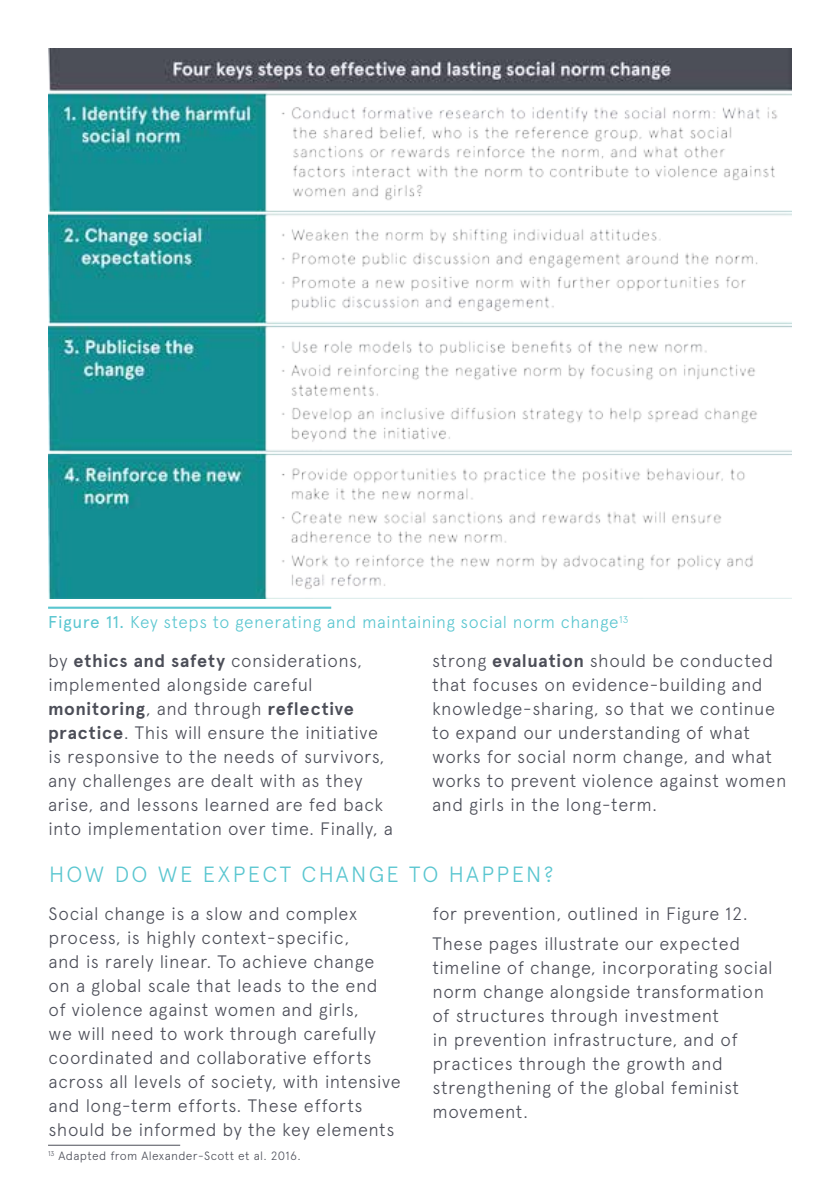
<style>
.page{position:relative;width:840px;height:1191px;background:#fff}
.page>*{position:absolute;margin:0;border:0;box-sizing:border-box;transform-origin:0 0}
.t1{font:300 22px "Apercu";letter-spacing:.105em;color:#5ac6d0}
.t2{font:300 18px/24px "Apercu";letter-spacing:.025em;color:#4c4e58}
.t3{font:300 17.2px "Apercu";letter-spacing:.025em;color:#5ac6d0}
.t4{font:300 12px "Apercu";letter-spacing:.03em;color:#4c4e58}
.s1{font-weight:400}
.s2{font-weight:700}
</style>
<div class="page">
<img style="left:48px;top:48px;width:743px;height:550px">
<hr style="left:48px;top:606px;width:283px;height:3px;background:#5ac6d0">
<hr style="left:48px;top:1144px;width:132px;height:1px;background:#4c4e58">
<p class="t3" style="left:48px;top:612px;width:581px"><span class="s1">Figure 11.</span> Key steps to generating and maintaining social norm change<sup>13</sup></p>
<p class="t2" style="left:48px;top:648px;width:346px">by <span class="s2">ethics and safety</span> considerations, implemented alongside careful <span class="s2">monitoring</span>, and through <span class="s2">reflective practice</span>. This will ensure the initiative is responsive to the needs of survivors, any challenges are dealt with as they arise, and lessons learned are fed back into implementation over time. Finally, a</p>
<p class="t2" style="left:432px;top:648px;width:355px">strong <span class="s2">evaluation</span> should be conducted that focuses on evidence-building and knowledge-sharing, so that we continue to expand our understanding of what works for social norm change, and what works to prevent violence against women and girls in the long-term.</p>
<p class="t1" style="left:49px;top:860px;width:505px">HOW DO WE EXPECT CHANGE TO HAPPEN?</p>
<p class="t2" style="left:48px;top:901px;width:353px">Social change is a slow and complex process, is highly context-specific,<br>and is rarely linear. To achieve change<br>on a global scale that leads to the end<br>of violence against women and girls,<br>we will need to work through carefully coordinated and collaborative efforts across all levels of society, with intensive and long-term efforts. These efforts should be informed by the key elements</p>
<p class="t2" style="left:432px;top:898px;width:317px;line-height:30px">for prevention, outlined in Figure 12.<br>These pages illustrate our expected</p>
<p class="t2" style="left:432px;top:955px;width:341px">timeline of change, incorporating social norm change alongside transformation of structures through investment<br>in prevention infrastructure, and of practices through the growth and strengthening of the global feminist movement.</p>
<p class="t4" style="left:48px;top:1148px;width:254px"><sup>13</sup> Adapted from Alexander-Scott et al. 2016.</p>
</div>
